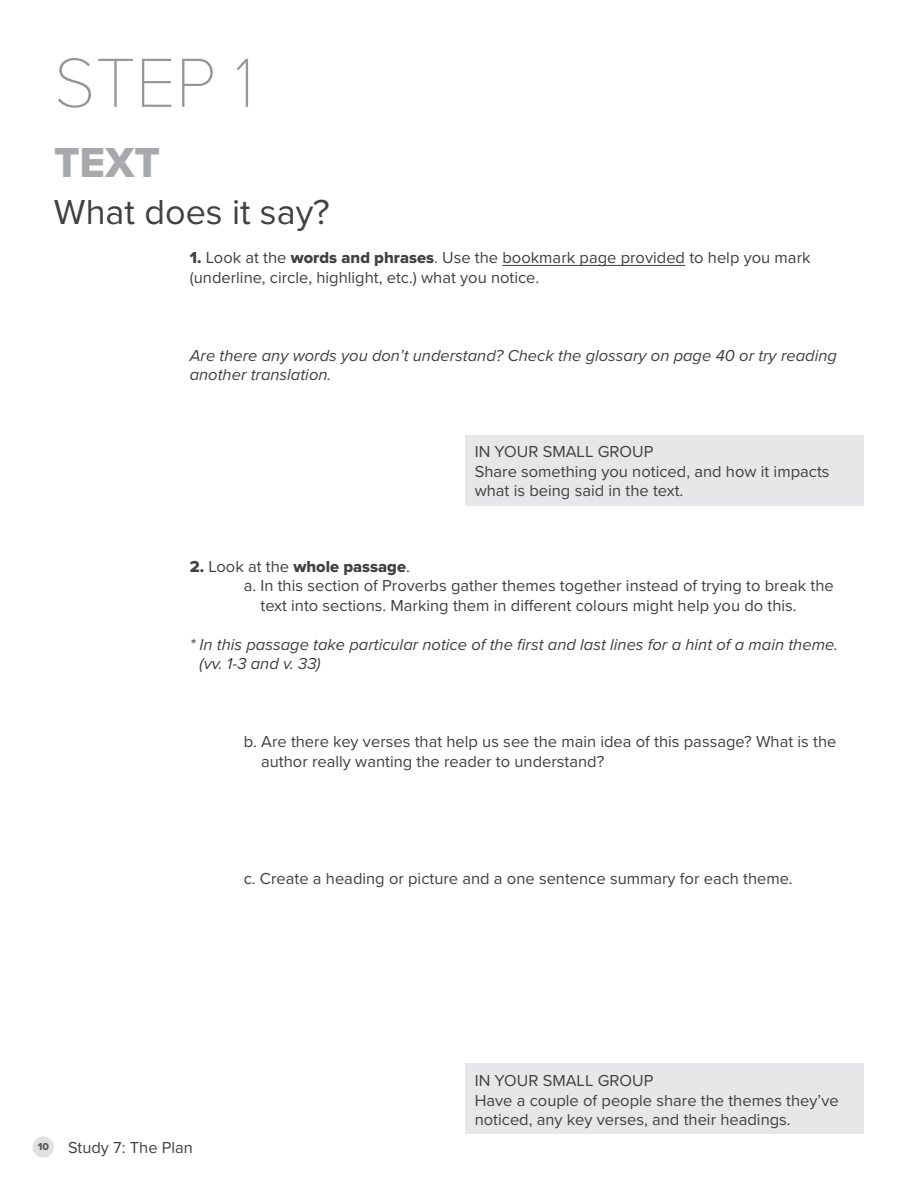
<style>
.page{position:relative;width:918px;height:1188px;background:#fff}
.page>*{position:absolute;margin:0;border:0;box-sizing:border-box;transform-origin:0 0}
.t1{font:100 72px "Proxima Nova T";color:#939598}
.t2{font:43.5px "Proxima Nova Extrabld";color:#a7a9ac}
.t3{font:36px "Proxima Nova";color:#414042}
.t4{font:16.5px/19.5px "Proxima Nova";color:#414042}
.t5{font:italic 16.5px/19.5px "Proxima Nova";color:#414042}
.t6{font:16.5px "Proxima Nova Extrabld";color:#414042}
.t7{font:10.5px "Proxima Nova Extrabld";color:#58595b}
.s1{font-family:"Proxima Nova Extrabld"}
.s2{font-family:"Proxima Nova"}
</style>
<div class="page">
<hr style="left:502px;top:265px;width:183px;height:1px;background:#414042">
<div style="left:466px;top:435px;width:398px;height:70px;background:#e6e7e8"></div>
<div style="left:466px;top:1064px;width:398px;height:70px;background:#e6e7e8"></div>
<div style="left:33px;top:1136px;width:21px;height:22px;background:#e0e1e2;border-radius:50%"></div>
<h1 class="t1" style="left:54px;top:42px;width:202px">STEP 1</h1>
<h2 class="t2" style="left:54px;top:130px;width:108px">TEXT</h2>
<h3 class="t3" style="left:54px;top:185px;width:277px">What does it say?</h3>
<p class="t4" style="left:190px;top:247px;width:622px"><span class="s1">1.</span> Look at the <span class="s1">words and phrases</span>. Use the bookmark page provided to help you mark (underline, circle, highlight, etc.) what you notice.</p>
<p class="t5" style="left:190px;top:345px;width:649px">Are there any words you don’t understand? Check the glossary on page 40 or try reading another translation.</p>
<p class="t4" style="left:475px;top:441px;width:356px">IN YOUR SMALL GROUP<br>Share something you noticed, and how it impacts what is being said in the text.</p>
<p class="t6" style="left:190px;top:554px;width:222px">2. <span class="s2">Look at the</span> whole passage<span class="s2">.</span></p>
<p class="t4" style="left:261px;top:575px;width:575px;text-indent:-17px">a. In this section of Proverbs gather themes together instead of trying to break the text into sections. Marking them in different colours might help you do this.</p>
<p class="t5" style="left:200px;top:634px;width:640px;text-indent:-10px">* In this passage take particular notice of the first and last lines for a hint of a main theme. (vv. 1-3 and v. 33)</p>
<p class="t4" style="left:261px;top:731px;width:577px;text-indent:-17px">b. Are there key verses that help us see the main idea of this passage? What is the author really wanting the reader to understand?</p>
<p class="t4" style="left:244px;top:868px;width:551px">c. Create a heading or picture and a one sentence summary for each theme.</p>
<p class="t7" style="left:38px;top:1139px;width:13px">10</p>
<p class="t4" style="left:68px;top:1137px;width:126px">Study 7: The Plan</p>
<p class="t4" style="left:475px;top:1070px;width:366px">IN YOUR SMALL GROUP<br>Have a couple of people share the themes they’ve noticed, any key verses, and their headings.</p>
</div>
